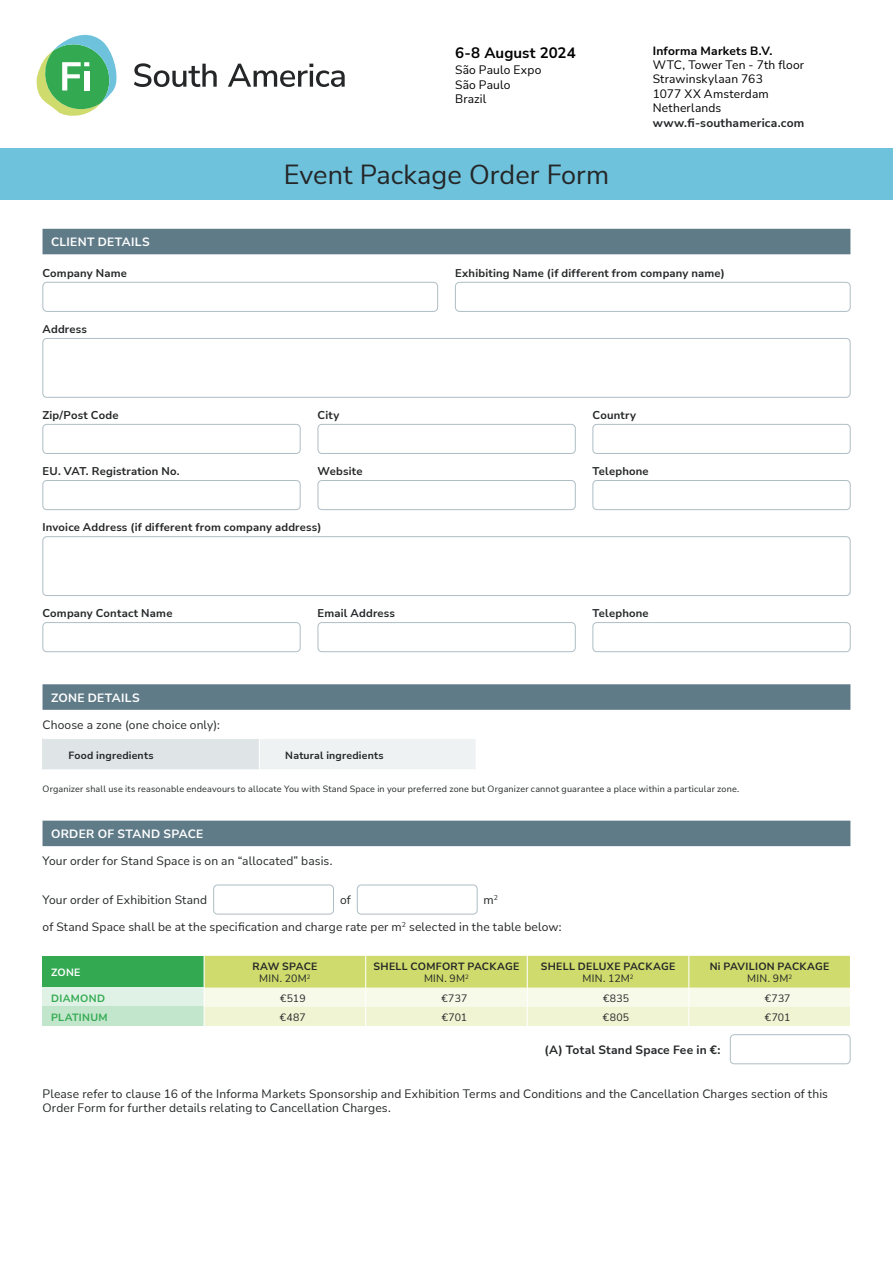
<style>
.page{position:relative;width:893px;height:1263px;background:#fff}
.page>*{position:absolute;margin:0;border:0;box-sizing:border-box;transform-origin:0 0}
.t1{font:27px "Nunito Sans";letter-spacing:.005em;color:#242627}
.t2{font:700 15px "Nunito Sans";letter-spacing:.005em;color:#000}
.t3{font:12px/14.4px "Nunito Sans";letter-spacing:.015em;color:#242627}
.t4{font:12px/14.4px "Nunito Sans";letter-spacing:.015em;color:#000}
.t5{font:700 12px "Nunito Sans";letter-spacing:.015em;color:#242627}
.t6{font:700 12px "Nunito Sans";letter-spacing:.03em;color:#fff}
.t7{font:700 12px "Nunito Sans";letter-spacing:.02em;color:#000}
.t8{font:700 11.25px "Nunito Sans";letter-spacing:.015em;color:#242627}
.t9{font:700 10.5px/12.6px "Nunito Sans";letter-spacing:.025em;color:#242627;text-align:center}
.t10{font:10.5px "Nunito Sans";letter-spacing:.01em;color:#242627}
.t11{font:700 10.5px "Nunito Sans";letter-spacing:.035em;color:#33aa52}
.t12{font:700 10.5px "Nunito Sans";color:#fff}
.t13{font:9px "Nunito Sans";letter-spacing:.025em;color:#242627}
.s1{font-weight:400}
</style>
<div class="page">
<svg style="left:36px;top:34px;width:81px;height:82px"></svg>
<div style="left:84px;top:71px;width:5px;height:19px;background:#fff"></div>
<svg style="left:134px;top:63px;width:83px;height:24px"></svg>
<svg style="left:228px;top:64px;width:117px;height:23px"></svg>
<div style="left:0;top:149px;width:893px;height:51px;background:#6fc2dc"></div>
<div style="left:43px;top:229px;width:807px;height:25px;background:#607b88"></div>
<div style="left:43px;top:684px;width:807px;height:26px;background:#607b88"></div>
<div style="left:43px;top:821px;width:807px;height:25px;background:#607b88"></div>
<div style="left:43px;top:282px;width:395px;height:30px;border:1px solid #afbdc4;border-radius:4px"></div>
<div style="left:455px;top:282px;width:395px;height:30px;border:1px solid #afbdc4;border-radius:4px"></div>
<div style="left:43px;top:338px;width:807px;height:60px;border:1px solid #afbdc4;border-radius:4px"></div>
<div style="left:43px;top:424px;width:257px;height:30px;border:1px solid #afbdc4;border-radius:4px"></div>
<div style="left:318px;top:424px;width:258px;height:30px;border:1px solid #afbdc4;border-radius:4px"></div>
<div style="left:593px;top:424px;width:257px;height:30px;border:1px solid #afbdc4;border-radius:4px"></div>
<div style="left:43px;top:480px;width:257px;height:30px;border:1px solid #afbdc4;border-radius:4px"></div>
<div style="left:318px;top:480px;width:258px;height:30px;border:1px solid #afbdc4;border-radius:4px"></div>
<div style="left:593px;top:480px;width:257px;height:30px;border:1px solid #afbdc4;border-radius:4px"></div>
<div style="left:43px;top:536px;width:807px;height:60px;border:1px solid #afbdc4;border-radius:4px"></div>
<div style="left:43px;top:622px;width:257px;height:30px;border:1px solid #afbdc4;border-radius:4px"></div>
<div style="left:318px;top:622px;width:258px;height:30px;border:1px solid #afbdc4;border-radius:4px"></div>
<div style="left:593px;top:622px;width:257px;height:30px;border:1px solid #afbdc4;border-radius:4px"></div>
<div style="left:43px;top:738px;width:216px;height:32px;background:#dfe4e7"></div>
<div style="left:259px;top:738px;width:217px;height:32px;background:#eff2f3"></div>
<hr style="left:43px;top:738px;width:216px;height:1px;background:#fff">
<hr style="left:259px;top:738px;width:218px;height:1px;background:#fff">
<hr style="left:259px;top:739px;width:1px;height:30px;background:#fff">
<hr style="left:43px;top:769px;width:216px;height:1px;background:#fff">
<hr style="left:259px;top:769px;width:218px;height:1px;background:#fff">
<div style="left:213px;top:885px;width:121px;height:29px;border:1px solid #afbdc4;border-radius:4px"></div>
<div style="left:357px;top:885px;width:120px;height:29px;border:1px solid #afbdc4;border-radius:4px"></div>
<div style="left:43px;top:956px;width:161px;height:32px;background:#33aa52"></div>
<div style="left:43px;top:988px;width:161px;height:19px;background:#e0f2e5"></div>
<div style="left:43px;top:1007px;width:161px;height:19px;background:#c2e6cb"></div>
<svg style="left:204px;top:956px;width:646px;height:70px;background:#e3eaab"></svg>
<hr style="left:204px;top:956px;width:1px;height:32px;background:#fff">
<hr style="left:365px;top:956px;width:1px;height:32px;background:#fff">
<hr style="left:527px;top:956px;width:1px;height:32px;background:#fff">
<hr style="left:688px;top:956px;width:1px;height:32px;background:#fff">
<div style="left:730px;top:1034px;width:120px;height:30px;border:1px solid #afbdc4;border-radius:4px"></div>
<p class="t2" style="left:455px;top:43px;width:122px">6-8 August 2024</p>
<p class="t4" style="left:455px;top:63px;width:88px">São Paulo Expo<br>São Paulo<br>Brazil</p>
<h1 class="t1" style="left:284px;top:157px;width:327px">Event Package Order Form</h1>
<p class="t7" style="left:653px;top:43px;width:121px">Informa Markets B.V.</p>
<p class="t4" style="left:653px;top:58px;width:153px">WTC, Tower Ten - 7th floor<br>Strawinskylaan 763<br>1077 XX Amsterdam<br>Netherlands</p>
<p class="t5" style="left:653px;top:115px;width:153px">www.fi-southamerica.com</p>
<p class="t6" style="left:51px;top:234px;width:100px">CLIENT DETAILS</p>
<p class="t8" style="left:43px;top:265px;width:86px">Company Name</p>
<p class="t8" style="left:455px;top:265px;width:271px">Exhibiting Name (if different from company name)</p>
<p class="t8" style="left:43px;top:321px;width:46px">Address</p>
<p class="t8" style="left:43px;top:407px;width:77px">Zip/Post Code</p>
<p class="t8" style="left:318px;top:407px;width:23px">City</p>
<p class="t8" style="left:593px;top:407px;width:45px">Country</p>
<p class="t8" style="left:43px;top:463px;width:139px">EU. VAT. Registration No.</p>
<p class="t8" style="left:318px;top:463px;width:46px">Website</p>
<p class="t8" style="left:593px;top:463px;width:58px">Telephone</p>
<p class="t8" style="left:43px;top:519px;width:280px">Invoice Address (if different from company address)</p>
<p class="t8" style="left:43px;top:605px;width:131px">Company Contact Name</p>
<p class="t8" style="left:318px;top:605px;width:79px">Email Address</p>
<p class="t8" style="left:593px;top:605px;width:58px">Telephone</p>
<p class="t6" style="left:51px;top:689px;width:90px">ZONE DETAILS</p>
<p class="t3" style="left:43px;top:717px;width:179px">Choose a zone (one choice only):</p>
<p class="t9" style="left:68px;top:749px;width:87px">Food ingredients</p>
<p class="t9" style="left:285px;top:749px;width:100px">Natural ingredients</p>
<p class="t13" style="left:43px;top:782px;width:698px">Organizer shall use its reasonable endeavours to allocate You with Stand Space in your preferred zone but Organizer cannot guarantee a place within a particular zone.</p>
<p class="t6" style="left:51px;top:826px;width:154px">ORDER OF STAND SPACE</p>
<p class="t3" style="left:43px;top:854px;width:291px">Your order for Stand Space is on an “allocated” basis.</p>
<p class="t3" style="left:43px;top:893px;width:166px">Your order of Exhibition Stand</p>
<p class="t3" style="left:340px;top:893px;width:12px">of</p>
<p class="t3" style="left:484px;top:893px;width:16px">m<sup>2</sup></p>
<p class="t3" style="left:43px;top:920px;width:521px">of Stand Space shall be at the specification and charge rate per m<sup>2</sup> selected in the table below:</p>
<p class="t12" style="left:51px;top:965px;width:31px">ZONE</p>
<p class="t9" style="left:252px;top:960px;width:67px">RAW SPACE<br><span class="s1">MIN. 20M</span><sup>2</sup></p>
<p class="t9" style="left:374px;top:960px;width:147px">SHELL COMFORT PACKAGE<br><span class="s1">MIN. 9M</span><sup>2</sup></p>
<p class="t9" style="left:541px;top:960px;width:136px">SHELL DELUXE PACKAGE<br><span class="s1">MIN. 12M</span><sup>2</sup></p>
<p class="t9" style="left:710px;top:960px;width:121px">Ni PAVILION PACKAGE<br><span class="s1">MIN. 9M</span><sup>2</sup></p>
<p class="t11" style="left:51px;top:991px;width:56px">DIAMOND</p>
<p class="t10" style="left:280px;top:991px;width:27px">€519</p>
<p class="t10" style="left:442px;top:991px;width:27px">€737</p>
<p class="t10" style="left:603px;top:991px;width:28px">€835</p>
<p class="t10" style="left:765px;top:991px;width:27px">€737</p>
<p class="t11" style="left:51px;top:1010px;width:58px">PLATINUM</p>
<p class="t10" style="left:280px;top:1010px;width:28px">€487</p>
<p class="t10" style="left:442px;top:1010px;width:27px">€701</p>
<p class="t10" style="left:603px;top:1010px;width:28px">€805</p>
<p class="t10" style="left:765px;top:1010px;width:27px">€701</p>
<p class="t5" style="left:544px;top:1041px;width:178px">(A) Total Stand Space Fee in €:</p>
<p class="t3" style="left:43px;top:1087px;width:787px">Please refer to clause 16 of the Informa Markets Sponsorship and Exhibition Terms and Conditions and the Cancellation Charges section of this<br>Order Form for further details relating to Cancellation Charges.</p>
</div>
